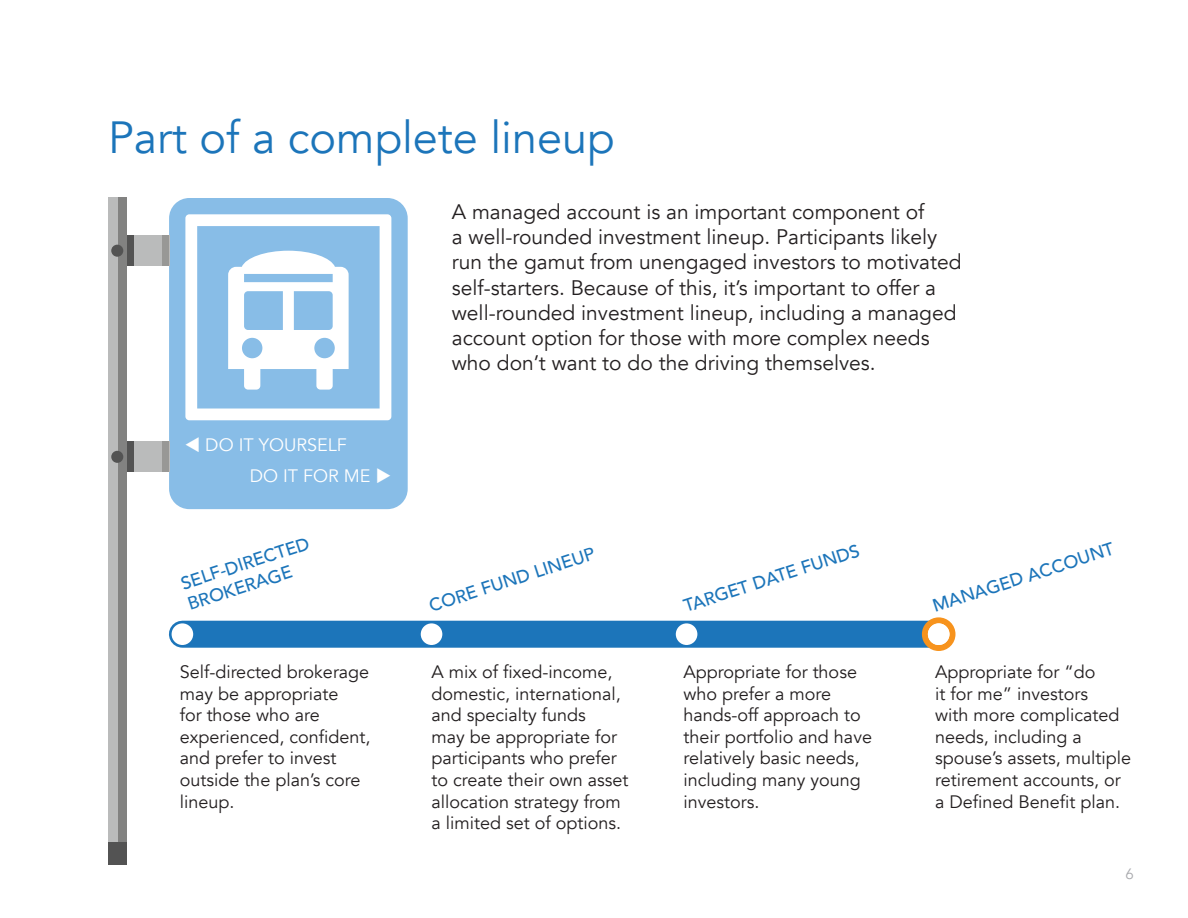
<style>
.page{position:relative;width:1188px;height:918px;background:#fff}
.page>*{position:absolute;margin:0;border:0;box-sizing:border-box;transform-origin:0 0}
.t1{font:45px "Avenir";color:#1c75ba}
.t2{font:21px/25.2px "Avenir";color:#231f20}
.t3{font:18px/21.6px "Avenir";color:#231f20}
.t4{font:500 18px/21.6px "Avenir";color:#1c75ba}
.t5{font:18px "Avenir";color:#fff}
.t6{font:15px "Avenir";color:#a8a9ad}
</style>
<div class="page">
<div style="left:182px;top:621px;width:758px;height:27px;background:#1c75ba"></div>
<div style="left:172px;top:623px;width:21px;height:22px;background:#fff;border-radius:50%"></div>
<svg style="left:925px;top:620px;width:27px;height:28px"></svg>
<div style="left:922px;top:617px;width:33px;height:34px;border:6px solid #f7931d;border-radius:50%"></div>
<div style="left:676px;top:623px;width:21px;height:22px;background:#fff;border-radius:50%"></div>
<div style="left:421px;top:623px;width:21px;height:22px;background:#fff;border-radius:50%"></div>
<div style="left:928px;top:623px;width:21px;height:22px;background:#fff;border-radius:50%"></div>
<div style="left:169px;top:198px;width:239px;height:311px;background:#88bde7"></div>
<svg style="left:185px;top:214px;width:206px;height:206px"></svg>
<div style="left:108px;top:441px;width:61px;height:31px;background:#babbbb"></div>
<div style="left:127px;top:441px;width:6px;height:31px;background:#535353"></div>
<div style="left:108px;top:235px;width:61px;height:31px;background:#babbbb"></div>
<div style="left:108px;top:198px;width:19px;height:667px;background:#828281"></div>
<div style="left:108px;top:198px;width:9px;height:667px;background:#babbbb"></div>
<div style="left:108px;top:843px;width:19px;height:22px;background:#535353"></div>
<div style="left:111px;top:245px;width:12px;height:12px;background:#535353;border-radius:50%"></div>
<div style="left:127px;top:235px;width:6px;height:31px;background:#535353"></div>
<svg style="left:162px;top:441px;width:7px;height:31px"></svg>
<svg style="left:162px;top:235px;width:7px;height:31px"></svg>
<div style="left:111px;top:451px;width:12px;height:12px;background:#535353;border-radius:50%"></div>
<p class="t1" style="left:108px;top:111px;width:508px">Part of a complete lineup</p>
<p class="t5" style="left:184px;top:434px;width:164px">▼ DO IT YOURSELF</p>
<p class="t5" style="left:250px;top:465px;width:143px">DO IT FOR ME ◆</p>
<p class="t4" style="left:178px;top:573px;width:136px;rotate:-18deg">SELF-DIRECTED<br>BROKERAGE</p>
<p class="t2" style="left:452px;top:200px;width:511px">A managed account is an important component of<br>a well-rounded investment lineup. Participants likely run the gamut from unengaged investors to motivated self-starters. Because of this, it’s important to offer a well-rounded investment lineup, including a managed account option for those with more complex needs who don’t want to do the driving themselves.</p>
<p class="t4" style="left:426px;top:595px;width:175px;rotate:-18deg">CORE FUND LINEUP</p>
<p class="t4" style="left:681px;top:595px;width:186px;rotate:-18deg">TARGET DATE FUNDS</p>
<p class="t4" style="left:930px;top:595px;width:191px;rotate:-18deg">MANAGED ACCOUNT</p>
<p class="t3" style="left:180px;top:661px;width:192px">Self-directed brokerage may be appropriate<br>for those who are experienced, confident, and prefer to invest outside the plan’s core lineup.</p>
<p class="t3" style="left:432px;top:661px;width:198px">A mix of fixed-income, domestic, international, and specialty funds<br>may be appropriate for participants who prefer to create their own asset allocation strategy from a limited set of options.</p>
<p class="t3" style="left:683px;top:661px;width:190px">Appropriate for those who prefer a more hands-off approach to their portfolio and have relatively basic needs, including many young investors.</p>
<p class="t3" style="left:935px;top:661px;width:198px">Appropriate for “do<br>it for me” investors<br>with more complicated needs, including a spouse’s assets, multiple retirement accounts, or a Defined Benefit plan.</p>
<p class="t6" style="left:1126px;top:865px;width:10px">6</p>
</div>
